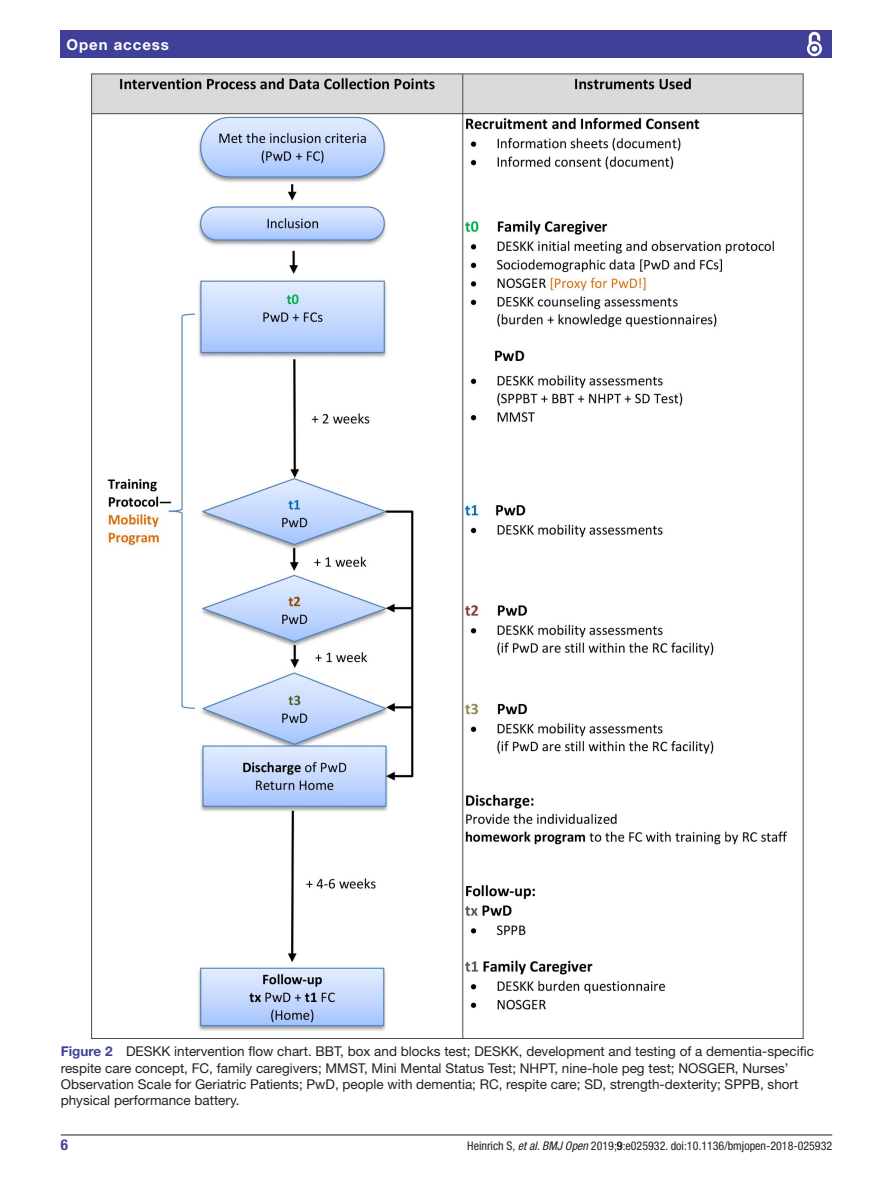
<style>
.page{position:relative;width:893px;height:1191px;background:#fff}
.page>*{position:absolute;margin:0;border:0;box-sizing:border-box;transform-origin:0 0}
.t1{font:700 15px "Helvetica Neue LT Std";letter-spacing:.065em;color:#fff}
.t2{font:700 condensed 15px "Helvetica Neue LT Std";color:#414099}
.t3{font:13.5px/16.2px "Helvetica Neue LT Std";color:#231f20}
.t4{font:condensed 12px "Helvetica Neue LT Std";color:#231f20}
.s1{font-weight:700;color:#414099}
.s2{font-style:italic}
.s3{font-weight:700}
</style>
<div class="page">
<hr style="left:61px;top:1134px;width:771px;height:1px;background:#231f20">
<div style="left:61px;top:31px;width:771px;height:27px;background:#414099"></div>
<svg style="left:807px;top:31px;width:15px;height:26px"></svg>
<img style="left:91px;top:73px;width:713px;height:965px">
<p class="t1" style="left:66px;top:35px;width:104px">Open access</p>
<p class="t3" style="left:61px;top:1043px;width:755px"><span class="s1">Figure 2</span> DESKK intervention flow chart. BBT, box and blocks test; DESKK, development and testing of a dementia-specific respite care concept, FC, family caregivers; MMST, Mini Mental Status Test; NHPT, nine-hole peg test; NOSGER, Nurses’ Observation Scale for Geriatric Patients; PwD, people with dementia; RC, respite care; SD, strength-dexterity; SPPB, short physical performance battery.</p>
<p class="t2" style="left:61px;top:1135px;width:9px">6</p>
<p class="t4" style="left:467px;top:1138px;width:366px">Heinrich S, <span class="s2">et al</span>. <span class="s2">BMJ Open</span> 2019;<span class="s3">9</span>:e025932. doi:10.1136/bmjopen-2018-025932</p>
</div>
